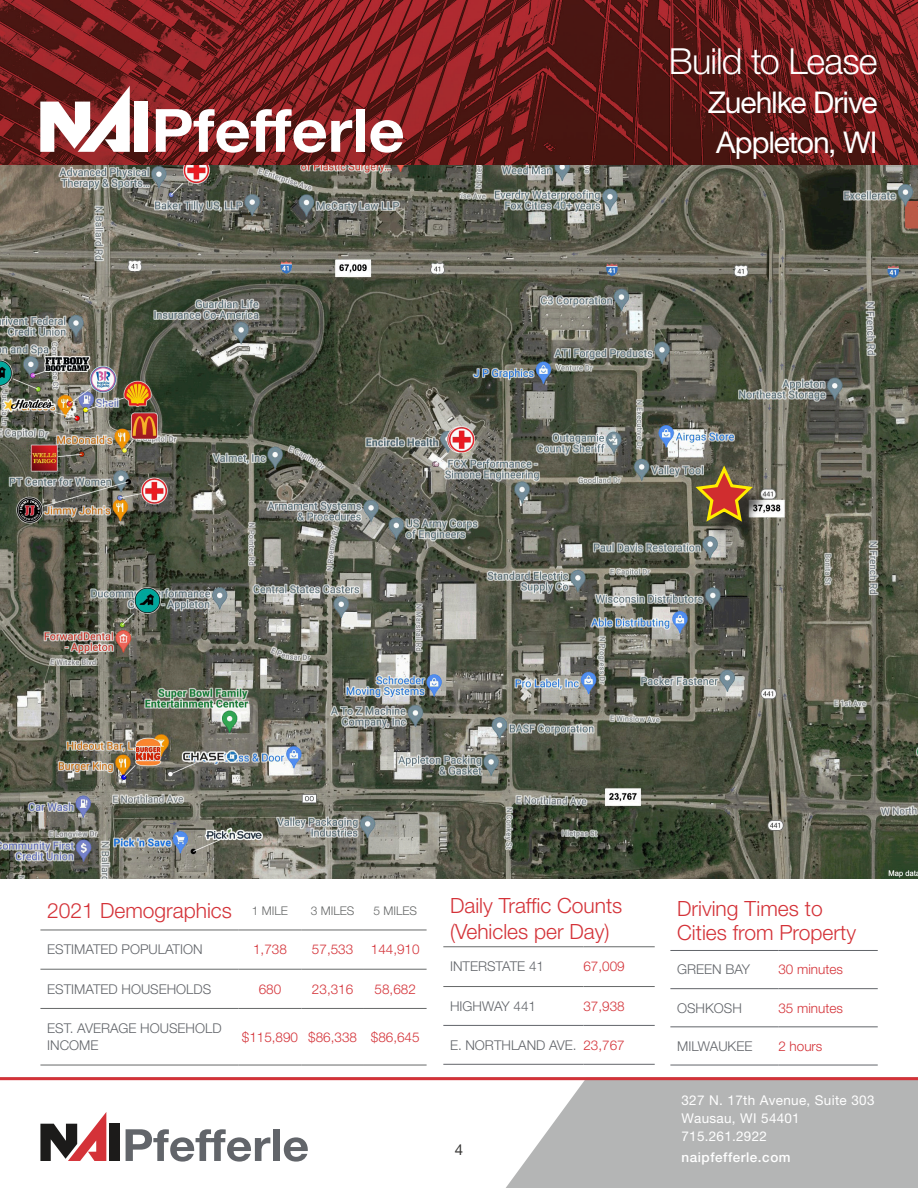
<style>
.page{position:relative;width:918px;height:1188px;background:#fff}
.page>*{position:absolute;margin:0;border:0;box-sizing:border-box;transform-origin:0 0}
.t1{font:300 36px "Helvetica Neue LT Std";letter-spacing:-.025em;color:#fff}
.t2{font:30px "Helvetica Neue LT Std";letter-spacing:-.035em;color:#fff}
.t3{font:300 21px/25.5px "Helvetica Neue LT Std";color:#d43238}
.t4{font:15px "Helvetica Neue LT Std";color:#343332}
.t5{font:300 13.5px/16.5px "Helvetica Neue LT Std";color:#62656a}
.t6{font:300 13.5px "Helvetica Neue LT Std";color:#d43238}
.t7{font:13.5px "Helvetica Neue LT Std";letter-spacing:.02em;color:#fff}
.t8{font:500 13.5px "Helvetica Neue LT Std";letter-spacing:.04em;color:#fff}
.t9{font:300 12px "Helvetica Neue LT Std";color:#666868}
</style>
<div class="page">
<img style="left:0;top:0;width:918px;height:878px">
<div style="left:0;top:1078px;width:918px;height:110px;background:#b4b5b5"></div>
<svg style="left:0;top:1080px;width:586px;height:108px;fill:#fff"></svg>
<hr style="left:0;top:1077px;width:918px;height:3px;background:#d43238">
<div style="left:110px;top:1124px;width:10px;height:37px;background:#1c1b1a"></div>
<svg style="left:40px;top:1112px;width:66px;height:49px"></svg>
<svg style="left:126px;top:1129px;width:144px;height:33px"></svg>
<div style="left:273px;top:1129px;width:7px;height:32px;background:#62656a"></div>
<svg style="left:284px;top:1137px;width:24px;height:25px"></svg>
<div style="left:134px;top:102px;width:14px;height:50px;background:#fff"></div>
<svg style="left:40px;top:86px;width:90px;height:66px"></svg>
<svg style="left:156px;top:109px;width:196px;height:44px"></svg>
<div style="left:356px;top:109px;width:9px;height:43px;background:#fff"></div>
<svg style="left:370px;top:120px;width:33px;height:33px"></svg>
<hr style="left:443px;top:1025px;width:140px;height:1px;background:#62656a">
<hr style="left:583px;top:1025px;width:72px;height:1px;background:#62656a">
<hr style="left:443px;top:1064px;width:140px;height:1px;background:#62656a">
<hr style="left:583px;top:1064px;width:72px;height:1px;background:#62656a">
<hr style="left:443px;top:947px;width:140px;height:1px;background:#666868">
<hr style="left:583px;top:947px;width:72px;height:1px;background:#666868">
<hr style="left:443px;top:986px;width:140px;height:1px;background:#666868">
<hr style="left:583px;top:986px;width:72px;height:1px;background:#666868">
<hr style="left:40px;top:930px;width:199px;height:1px;background:#666868">
<hr style="left:239px;top:930px;width:62px;height:1px;background:#666868">
<hr style="left:301px;top:930px;width:63px;height:1px;background:#666868">
<hr style="left:364px;top:930px;width:63px;height:1px;background:#666868">
<hr style="left:40px;top:969px;width:199px;height:1px;background:#666868">
<hr style="left:239px;top:969px;width:62px;height:1px;background:#666868">
<hr style="left:301px;top:969px;width:63px;height:1px;background:#666868">
<hr style="left:364px;top:969px;width:63px;height:1px;background:#666868">
<hr style="left:40px;top:1008px;width:199px;height:1px;background:#666868">
<hr style="left:239px;top:1008px;width:62px;height:1px;background:#666868">
<hr style="left:301px;top:1008px;width:63px;height:1px;background:#666868">
<hr style="left:364px;top:1008px;width:63px;height:1px;background:#666868">
<hr style="left:40px;top:1065px;width:199px;height:1px;background:#666868">
<hr style="left:239px;top:1065px;width:62px;height:1px;background:#666868">
<hr style="left:301px;top:1065px;width:63px;height:1px;background:#666868">
<hr style="left:364px;top:1065px;width:63px;height:1px;background:#666868">
<div style="left:699px;top:469px;width:71px;height:70px;background:#1c1b1a;opacity:.75"></div>
<svg style="left:692px;top:465px;width:64px;height:60px"></svg>
<hr style="left:670px;top:988px;width:108px;height:1px;background:#62656a">
<hr style="left:778px;top:988px;width:100px;height:1px;background:#62656a">
<hr style="left:670px;top:1027px;width:108px;height:1px;background:#62656a">
<hr style="left:778px;top:1027px;width:100px;height:1px;background:#62656a">
<hr style="left:670px;top:1065px;width:108px;height:1px;background:#62656a">
<hr style="left:778px;top:1065px;width:100px;height:1px;background:#62656a">
<hr style="left:670px;top:950px;width:108px;height:1px;background:#62656a">
<hr style="left:778px;top:950px;width:100px;height:1px;background:#62656a">
<p class="t1" style="left:669px;top:39px;width:210px">Build to Lease</p>
<p class="t2" style="left:708px;top:85px;width:171px">Zuehlke Drive</p>
<p class="t2" style="left:716px;top:124px;width:163px">Appleton, WI</p>
<p class="t3" style="left:47px;top:898px;width:186px">2021 Demographics</p>
<p class="t9" style="left:252px;top:903px;width:38px">1 MILE</p>
<p class="t9" style="left:311px;top:903px;width:45px">3 MILES</p>
<p class="t9" style="left:373px;top:903px;width:45px">5 MILES</p>
<p class="t5" style="left:47px;top:941px;width:157px">ESTIMATED POPULATION</p>
<p class="t6" style="left:253px;top:941px;width:35px">1,738</p>
<p class="t6" style="left:312px;top:941px;width:43px">57,533</p>
<p class="t6" style="left:371px;top:941px;width:50px">144,910</p>
<p class="t5" style="left:47px;top:980px;width:166px">ESTIMATED HOUSEHOLDS</p>
<p class="t6" style="left:259px;top:981px;width:24px">680</p>
<p class="t6" style="left:312px;top:981px;width:43px">23,316</p>
<p class="t6" style="left:375px;top:981px;width:43px">58,682</p>
<p class="t5" style="left:47px;top:1020px;width:176px">EST. AVERAGE HOUSEHOLD<br>INCOME</p>
<p class="t6" style="left:242px;top:1029px;width:58px">$115,890</p>
<p class="t6" style="left:308px;top:1029px;width:50px">$86,338</p>
<p class="t6" style="left:371px;top:1029px;width:50px">$86,645</p>
<p class="t3" style="left:450px;top:892px;width:174px">Daily Traffic Counts (Vehicles per Day)</p>
<p class="t5" style="left:450px;top:958px;width:95px">INTERSTATE 41</p>
<p class="t6" style="left:583px;top:958px;width:43px">67,009</p>
<p class="t5" style="left:450px;top:997px;width:88px">HIGHWAY 441</p>
<p class="t6" style="left:583px;top:998px;width:43px">37,938</p>
<p class="t5" style="left:450px;top:1036px;width:128px">E. NORTHLAND AVE.</p>
<p class="t6" style="left:583px;top:1037px;width:43px">23,767</p>
<p class="t4" style="left:455px;top:1140px;width:10px">4</p>
<p class="t3" style="left:677px;top:896px;width:180px;line-height:24px">Driving Times to<br>Cities from Property</p>
<p class="t5" style="left:677px;top:961px;width:75px">GREEN BAY</p>
<p class="t6" style="left:778px;top:961px;width:66px">30 minutes</p>
<p class="t5" style="left:677px;top:999px;width:66px">OSHKOSH</p>
<p class="t6" style="left:778px;top:1000px;width:66px">35 minutes</p>
<p class="t5" style="left:677px;top:1037px;width:77px">MILWAUKEE</p>
<p class="t6" style="left:778px;top:1038px;width:46px">2 hours</p>
<p class="t7" style="left:681px;top:1092px;width:195px">327 N. 17th Avenue, Suite 303</p>
<p class="t7" style="left:681px;top:1110px;width:120px">Wausau, WI 54401</p>
<p class="t7" style="left:681px;top:1128px;width:87px">715.261.2922</p>
<p class="t8" style="left:681px;top:1149px;width:111px">naipfefferle.com</p>
</div>
